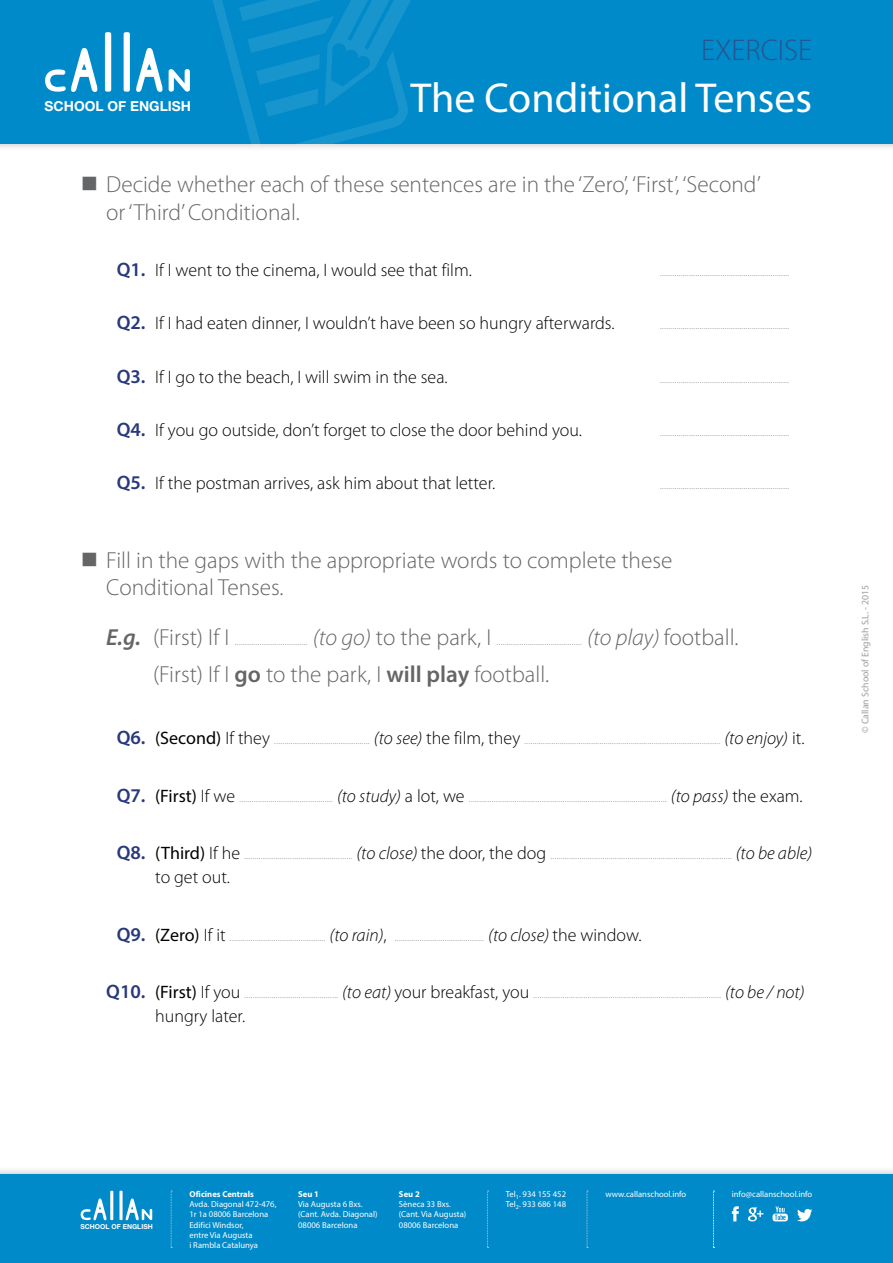
<style>
.page{position:relative;width:893px;height:1263px;background:#fff}
.page>*{position:absolute;margin:0;border:0;box-sizing:border-box;transform-origin:0 0}
.t1{font:42px "Myriad Pro";color:#fff}
.t2{font:300 30px "Myriad Pro";color:#28538f}
.t3{font:300 23.25px/27.8px "Myriad Pro";color:#646567}
.t4{font:300 18px "Myriad Pro";color:#000}
.t5{font:700 13.8px "Helvetica Neue LT Std";color:#fff}
.t6{font:300 12px "Myriad Pro";color:#9c9e9f}
.t7{font:9.75px "Myriad Pro";color:#9c9e9f}
.t8{font:8.7px/10.2px "Myriad Pro";color:#fff}
.t9{font:700 8.7px "Myriad Pro";color:#fff}
.t10{font:700 6.75px "Helvetica Neue LT Std";color:#fff}
.s1{font-weight:600;font-size:19.5px;color:#27397b}
.s2{font-weight:600;font-style:italic;font-size:23.25px;color:#646567}
.s3{font-size:23.25px;color:#646567}
.s4{font-style:italic;font-size:23.25px;color:#646567}
.s5{font-weight:600}
.s6{font-weight:400;font-size:18px;color:#000}
.s7{font-size:18px;color:#000}
.s8{font-style:italic;font-size:18px;color:#000}
</style>
<div class="page">
<div style="left:0;top:1166px;width:893px;height:97px;background:#000;opacity:.29"></div>
<div style="left:0;top:1174px;width:893px;height:89px;background:#008ac9"></div>
<div style="left:0;top:0;width:893px;height:152px;background:#000;opacity:.29"></div>
<div style="left:0;top:0;width:893px;height:144px;background:#008ac9"></div>
<svg style="left:201px;top:0;width:241px;height:152px"></svg>
<svg style="left:105px;top:32px;width:6px;height:60px"></svg>
<svg style="left:45px;top:48px;width:53px;height:44px"></svg>
<svg style="left:124px;top:32px;width:66px;height:60px"></svg>
<hr style="left:110px;top:1191px;width:3px;height:29px;background:#fff">
<svg style="left:125px;top:1198px;width:27px;height:22px"></svg>
<svg style="left:81px;top:1198px;width:26px;height:22px"></svg>
<svg style="left:119px;top:1191px;width:4px;height:29px"></svg>
<svg style="left:732px;top:1206px;width:7px;height:15px"></svg>
<svg style="left:748px;top:1207px;width:15px;height:14px"></svg>
<svg style="left:797px;top:1209px;width:15px;height:12px"></svg>
<svg style="left:772px;top:1206px;width:16px;height:15px"></svg>
<svg style="left:171px;top:1191px;width:1px;height:57px"></svg>
<svg style="left:487px;top:1191px;width:2px;height:57px"></svg>
<svg style="left:587px;top:1191px;width:1px;height:57px"></svg>
<svg style="left:713px;top:1191px;width:1px;height:57px"></svg>
<p class="t5" style="left:45px;top:97px;width:148px">SCHOOL OF ENGLISH</p>
<h2 class="t2" style="left:701px;top:32px;width:113px">EXERCISE</h2>
<h1 class="t1" style="left:411px;top:72px;width:403px">The Conditional Tenses</h1>
<h3 class="t3" style="left:106px;top:170px;width:656px;text-indent:-26px">■ Decide whether each of these sentences are in the ‘Zero’, ‘First’, ‘Second’ or ‘Third’ Conditional.</h3>
<h3 class="t4" style="left:117px;top:259px;width:357px"><span class="s1">Q1.</span> If I went to the cinema, I would see that film.</h3>
<h3 class="t4" style="left:117px;top:313px;width:499px"><span class="s1">Q2.</span> If I had eaten dinner, I wouldn’t have been so hungry afterwards.</h3>
<h3 class="t4" style="left:117px;top:366px;width:332px"><span class="s1">Q3.</span> If I go to the beach, I will swim in the sea.</h3>
<h3 class="t4" style="left:117px;top:419px;width:467px"><span class="s1">Q4.</span> If you go outside, don’t forget to close the door behind you.</h3>
<h3 class="t4" style="left:117px;top:472px;width:380px"><span class="s1">Q5.</span> If the postman arrives, ask him about that letter.</h3>
<p class="t6" style="left:660px;top:265px;width:131px">..............................................................</p>
<p class="t6" style="left:660px;top:318px;width:131px">..............................................................</p>
<p class="t6" style="left:660px;top:371px;width:131px">..............................................................</p>
<p class="t6" style="left:660px;top:425px;width:131px">..............................................................</p>
<p class="t6" style="left:660px;top:478px;width:131px">..............................................................</p>
<h3 class="t3" style="left:106px;top:546px;width:567px;text-indent:-26px">■ Fill in the gaps with the appropriate words to complete these<br>Conditional Tenses.</h3>
<p class="t6" style="left:106px;top:633px;width:634px"><span class="s2">E.g.</span> <span class="s3">(First) If I</span> ................................... <span class="s4">(to go)</span> <span class="s3">to the park, I</span> ......................................... <span class="s4">(to play)</span> <span class="s3">football.</span></p>
<h3 class="t3" style="left:153px;top:660px;width:398px">(First) If I <span class="s5">go</span> to the park, I <span class="s5">will play</span> football.</h3>
<p class="t6" style="left:117px;top:733px;width:689px"><span class="s1">Q6.</span> <span class="s6">(Second)</span> <span class="s7">If they</span> .............................................. <span class="s8">(to see)</span> <span class="s7">the film, they</span> .............................................................................................. <span class="s8">(to enjoy)</span> <span class="s7">it.</span></p>
<p class="t6" style="left:117px;top:790px;width:687px"><span class="s1">Q7.</span> <span class="s6">(First)</span> <span class="s7">If we</span> ............................................. <span class="s8">(to study)</span> <span class="s7">a lot, we</span> ............................................................................................... <span class="s8">(to pass)</span> <span class="s7">the exam.</span></p>
<p class="t6" style="left:117px;top:848px;width:697px"><span class="s1">Q8.</span> <span class="s6">(Third)</span> <span class="s7">If he</span> .................................................... <span class="s8">(to close)</span> <span class="s7">the door, the dog</span> ....................................................................................... <span class="s8">(to be able)</span></p>
<h3 class="t4" style="left:155px;top:866px;width:76px">to get out.</h3>
<p class="t6" style="left:117px;top:929px;width:526px"><span class="s1">Q9.</span> <span class="s6">(Zero)</span> <span class="s7">If it</span> .............................................. <span class="s8">(to rain)</span><span class="s7">,</span> ........................................... <span class="s8">(to close)</span> <span class="s7">the window.</span></p>
<p class="t6" style="left:106px;top:987px;width:700px"><span class="s1">Q10.</span> <span class="s6">(First)</span> <span class="s7">If you</span> ............................................. <span class="s8">(to eat)</span> <span class="s7">your breakfast, you</span> .......................................................................................... <span class="s8">(to be / not)</span></p>
<h3 class="t4" style="left:155px;top:1005px;width:92px">hungry later.</h3>
<p class="t7" style="left:859px;top:733px;width:149px;rotate:-90deg">© Callan School of English S.L. - 2015</p>
<p class="t10" style="left:80px;top:1223px;width:74px">SCHOOL OF ENGLISH</p>
<p class="t9" style="left:189px;top:1188px;width:66px">Oficines Centrals</p>
<p class="t8" style="left:605px;top:1189px;width:82px">www.callanschool.info</p>
<p class="t8" style="left:189px;top:1199px;width:89px">Avda. Diagonal 472-476,<br>1r 1a 08006 Barcelona<br>Edifici Windsor,<br>entre Via Augusta<br>i Rambla Catalunya</p>
<p class="t8" style="left:506px;top:1189px;width:62px">Tel<sub>1</sub>. 934 155 452<br>Tel<sub>2</sub>. 933 686 148</p>
<p class="t8" style="left:732px;top:1189px;width:82px">info@callanschool.info</p>
<p class="t9" style="left:298px;top:1188px;width:22px">Seu 1</p>
<p class="t8" style="left:298px;top:1199px;width:81px">Via Augusta 6 Bxs. (Cant. Avda. Diagonal)<br>08006 Barcelona</p>
<p class="t9" style="left:399px;top:1188px;width:22px">Seu 2</p>
<p class="t8" style="left:399px;top:1199px;width:69px">Sèneca 33 Bxs. (Cant. Via Augusta)<br>08006 Barcelona</p>
</div>
